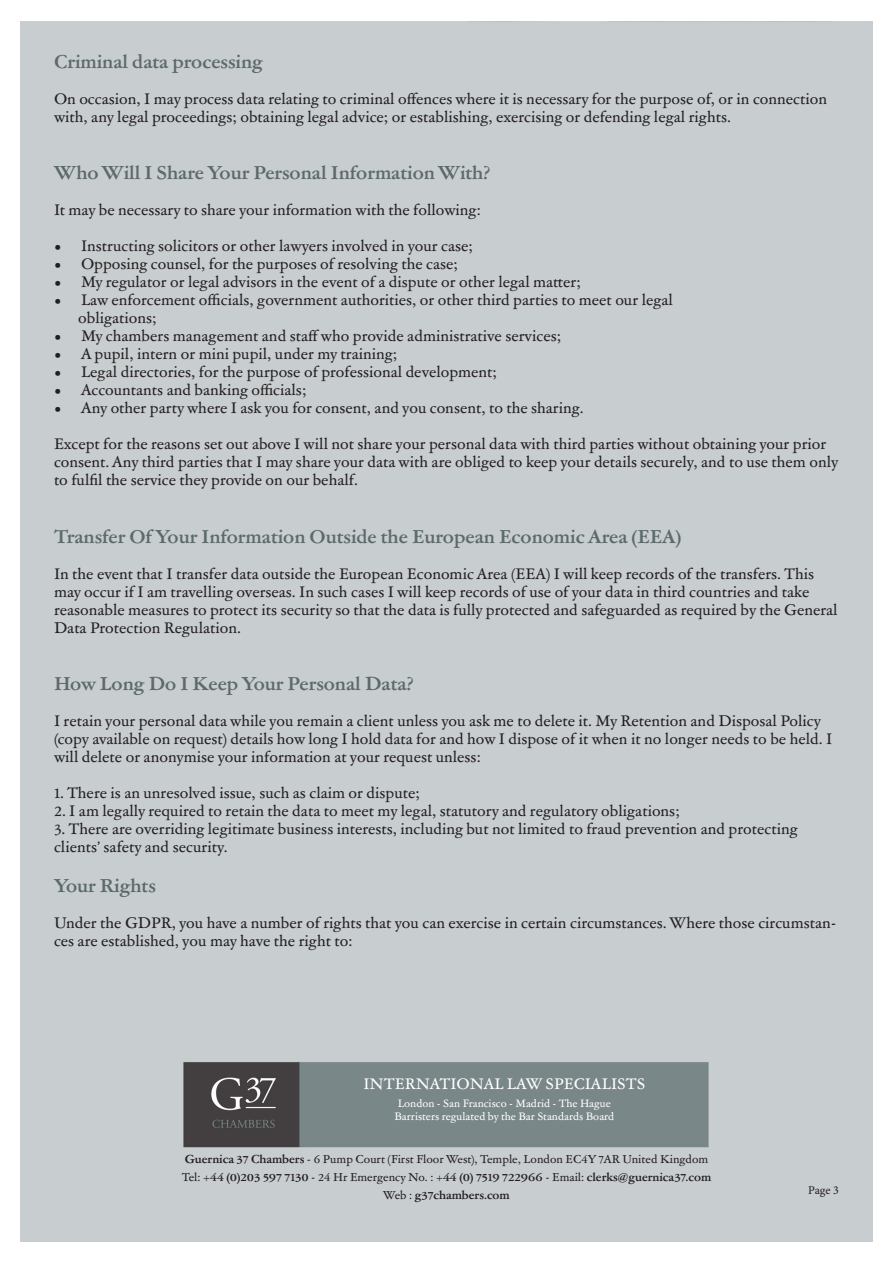
<style>
.page{position:relative;width:893px;height:1263px;background:#fff}
.page>*{position:absolute;margin:0;border:0;box-sizing:border-box;transform-origin:0 0}
.t1{font:700 18px "Garamond ATF Text";color:#5d6a6b}
.t2{font:15px/18px "Garamond ATF Text";color:#231f20}
.t3{font:15px "Garamond ATF Text";color:#fff}
.t4{font:12px "Minion Pro";color:#231f20}
.t5{font:700 11.25px "Garamond ATF Text";color:#231f20}
.t6{font:11.25px "Garamond ATF Text";color:#231f20}
.t7{font:10.5px "Garamond ATF Text";color:#fff}
.s1{font-weight:700}
.s2{font-weight:400}
</style>
<div class="page">
<div style="left:21px;top:21px;width:851px;height:1221px;background:#c8cdd0"></div>
<p class="t1" style="left:54px;top:48px;width:210px">Criminal data processing</p>
<p class="t2" style="left:54px;top:89px;width:775px">On occasion, I may process data relating to criminal offences where it is necessary for the purpose of, or in connection with, any legal proceedings; obtaining legal advice; or establishing, exercising or defending legal rights.</p>
<p class="t1" style="left:54px;top:160px;width:438px">Who Will I Share Your Personal Information With?</p>
<p class="t2" style="left:54px;top:200px;width:428px">It may be necessary to share your information with the following:</p>
<p class="t2" style="left:54px;top:236px;width:421px">• Instructing solicitors or other lawyers involved in your case;</p>
<p class="t2" style="left:54px;top:254px;width:405px">• Opposing counsel, for the purposes of resolving the case;</p>
<p class="t2" style="left:54px;top:272px;width:528px">• My regulator or legal advisors in the event of a dispute or other legal matter;</p>
<p class="t2" style="left:54px;top:290px;width:620px">• Law enforcement officials, government authorities, or other third parties to meet our legal</p>
<p class="t2" style="left:78px;top:308px;width:80px">obligations;</p>
<p class="t2" style="left:54px;top:326px;width:509px">• My chambers management and staff who provide administrative services;</p>
<p class="t2" style="left:54px;top:344px;width:345px">• A pupil, intern or mini pupil, under my training;</p>
<p class="t2" style="left:54px;top:362px;width:445px">• Legal directories, for the purpose of professional development;</p>
<p class="t2" style="left:54px;top:380px;width:254px">• Accountants and banking officials;</p>
<p class="t2" style="left:54px;top:398px;width:531px">• Any other party where I ask you for consent, and you consent, to the sharing.</p>
<p class="t2" style="left:54px;top:434px;width:786px">Except for the reasons set out above I will not share your personal data with third parties without obtaining your prior consent. Any third parties that I may share your data with are obliged to keep your details securely, and to use them only to fulfil the service they provide on our behalf.</p>
<p class="t1" style="left:54px;top:523px;width:629px">Transfer Of Your Information Outside the European Economic Area (EEA)</p>
<p class="t2" style="left:54px;top:564px;width:785px">In the event that I transfer data outside the European Economic Area (EEA) I will keep records of the transfers. This may occur if I am travelling overseas. In such cases I will keep records of use of your data in third countries and take reasonable measures to protect its security so that the data is fully protected and safeguarded as required by the General Data Protection Regulation.</p>
<p class="t1" style="left:54px;top:671px;width:361px">How Long Do I Keep Your Personal Data?</p>
<p class="t2" style="left:54px;top:711px;width:780px">I retain your personal data while you remain a client unless you ask me to delete it. My Retention and Disposal Policy (copy available on request) details how long I hold data for and how I dispose of it when it no longer needs to be held. I will delete or anonymise your information at your request unless:</p>
<p class="t2" style="left:54px;top:783px;width:367px">1. There is an unresolved issue, such as claim or dispute;</p>
<p class="t2" style="left:54px;top:801px;width:627px">2. I am legally required to retain the data to meet my legal, statutory and regulatory obligations;</p>
<p class="t2" style="left:54px;top:819px;width:745px">3. There are overriding legitimate business interests, including but not limited to fraud prevention and protecting clients’ safety and security.</p>
<p class="t1" style="left:54px;top:872px;width:103px">Your Rights</p>
<p class="t2" style="left:54px;top:913px;width:784px">Under the GDPR, you have a number of rights that you can exercise in certain circumstances. Where those circumstan&shy;ces are established, you may have the right to:</p>
<p class="t3" style="left:363px;top:1073px;width:283px">INTERNATIONAL LAW SPECIALISTS</p>
<p class="t7" style="left:398px;top:1096px;width:215px">London - San Francisco - Madrid - The Hague</p>
<p class="t7" style="left:394px;top:1109px;width:221px">Barristers regulated by the Bar Standards Board</p>
<p class="t6" style="left:185px;top:1151px;width:525px"><span class="s1">Guernica 37 Chambers</span> - 6 Pump Court (First Floor West), Temple, London EC4Y 7AR United Kingdom</p>
<p class="t5" style="left:182px;top:1169px;width:531px"><span class="s2">Tel:</span> +44 (0)203 597 7130 <span class="s2">- 24 Hr Emergency No. :</span> +44 (0) 7519 722966 <span class="s2">- Email:</span> clerks@guernica37.com</p>
<p class="t5" style="left:383px;top:1187px;width:128px"><span class="s2">Web :</span> g37chambers.com</p>
<p class="t4" style="left:808px;top:1182px;width:32px">Page 3</p>
</div>
